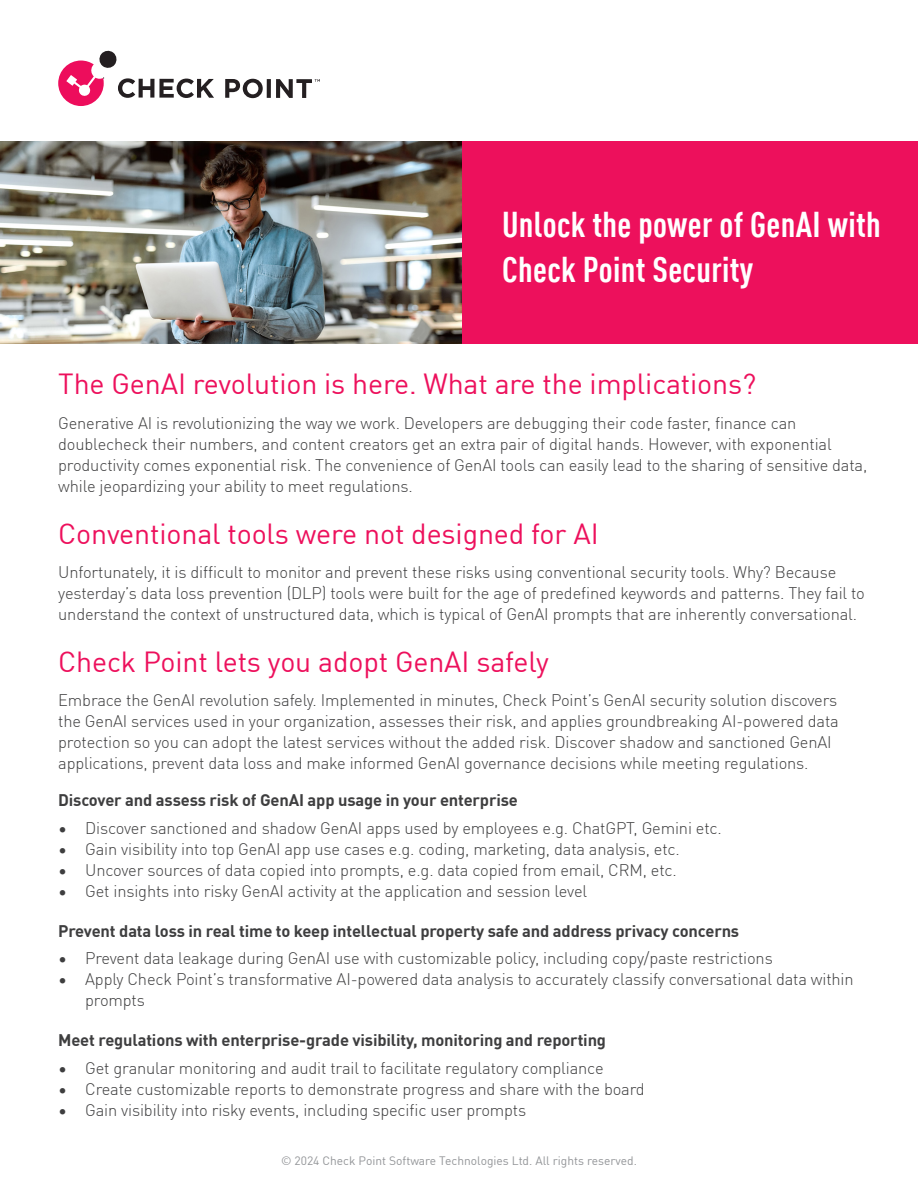
<style>
.page{position:relative;width:918px;height:1188px;background:#fff}
.page>*{position:absolute;margin:0;border:0;box-sizing:border-box;transform-origin:0 0}
.Header_1{font:700 condensed 35.1px/44.5px "DIN Pro";letter-spacing:.01em;color:#fff}
.Body_Copy{font:28.5px "DIN Pro";letter-spacing:-.005em;color:#ed105c}
.Body_Copy-2{font:300 16.5px/21px "DIN Pro";letter-spacing:-.01em;color:#3e3e3f}
.Body_Copy-3{font:700 16.5px "DIN Pro";letter-spacing:-.01em;color:#3e3e3f}
.t1{font:12px "DIN Pro";color:#939598}
</style>
<div class="page">
<img style="left:1px;top:141px;width:462px;height:202px">
<div style="left:463px;top:141px;width:455px;height:202px;background:#ed105c"></div>
<svg style="left:225px;top:79px;width:38px;height:19px"></svg>
<svg style="left:267px;top:79px;width:4px;height:19px"></svg>
<svg style="left:58px;top:50px;width:156px;height:56px"></svg>
<svg style="left:276px;top:79px;width:44px;height:19px"></svg>
<p class="Header_1" style="left:502px;top:200px;width:380px">Unlock the power of GenAI with<br>Check Point Security</p>
<p class="Body_Copy" style="left:58px;top:362px;width:700px">The GenAI revolution is here. What are the implications?</p>
<p class="Body_Copy-2" style="left:58px;top:411px;width:811px">Generative AI is revolutionizing the way we work. Developers are debugging their code faster, finance can doublecheck their numbers, and content creators get an extra pair of digital hands. However, with exponential productivity comes exponential risk. The convenience of GenAI tools can easily lead to the sharing of sensitive data, while jeopardizing your ability to meet regulations.</p>
<p class="Body_Copy" style="left:58px;top:512px;width:542px">Conventional tools were not designed for AI</p>
<p class="Body_Copy-2" style="left:58px;top:561px;width:808px">Unfortunately, it is difficult to monitor and prevent these risks using conventional security tools. Why? Because yesterday’s data loss prevention (DLP) tools were built for the age of predefined keywords and patterns. They fail to understand the context of unstructured data, which is typical of GenAI prompts that are inherently conversational.</p>
<p class="Body_Copy" style="left:58px;top:640px;width:492px">Check Point lets you adopt GenAI safely</p>
<p class="Body_Copy-2" style="left:58px;top:689px;width:782px">Embrace the GenAI revolution safely. Implemented in minutes, Check Point’s GenAI security solution discovers the GenAI services used in your organization, assesses their risk, and applies groundbreaking AI-powered data protection so you can adopt the latest services without the added risk. Discover shadow and sanctioned GenAI applications, prevent data loss and make informed GenAI governance decisions while meeting regulations.</p>
<p class="Body_Copy-3" style="left:58px;top:787px;width:461px">Discover and assess risk of GenAI app usage in your enterprise</p>
<p class="Body_Copy-2" style="left:58px;top:816px;width:665px">• Discover sanctioned and shadow GenAI apps used by employees e.g. ChatGPT, Gemini etc.</p>
<p class="Body_Copy-2" style="left:58px;top:837px;width:623px">• Gain visibility into top GenAI app use cases e.g. coding, marketing, data analysis, etc.</p>
<p class="Body_Copy-2" style="left:58px;top:858px;width:620px">• Uncover sources of data copied into prompts, e.g. data copied from email, CRM, etc.</p>
<p class="Body_Copy-2" style="left:58px;top:879px;width:531px">• Get insights into risky GenAI activity at the application and session level</p>
<p class="Body_Copy-3" style="left:58px;top:918px;width:683px">Prevent data loss in real time to keep intellectual property safe and address privacy concerns</p>
<p class="Body_Copy-2" style="left:58px;top:947px;width:716px">• Prevent data leakage during GenAI use with customizable policy, including copy/paste restrictions</p>
<p class="Body_Copy-2" style="left:85px;top:968px;width:770px;text-indent:-27px">• Apply Check Point’s transformative AI-powered data analysis to accurately classify conversational data within prompts</p>
<p class="Body_Copy-3" style="left:58px;top:1027px;width:549px">Meet regulations with enterprise-grade visibility, monitoring and reporting</p>
<p class="Body_Copy-2" style="left:58px;top:1056px;width:547px">• Get granular monitoring and audit trail to facilitate regulatory compliance</p>
<p class="Body_Copy-2" style="left:58px;top:1077px;width:588px">• Create customizable reports to demonstrate progress and share with the board</p>
<p class="Body_Copy-2" style="left:58px;top:1098px;width:469px">• Gain visibility into risky events, including specific user prompts</p>
<p class="t1" style="left:281px;top:1151px;width:357px">© 2024 Check Point Software Technologies Ltd. All rights reserved.</p>
</div>
